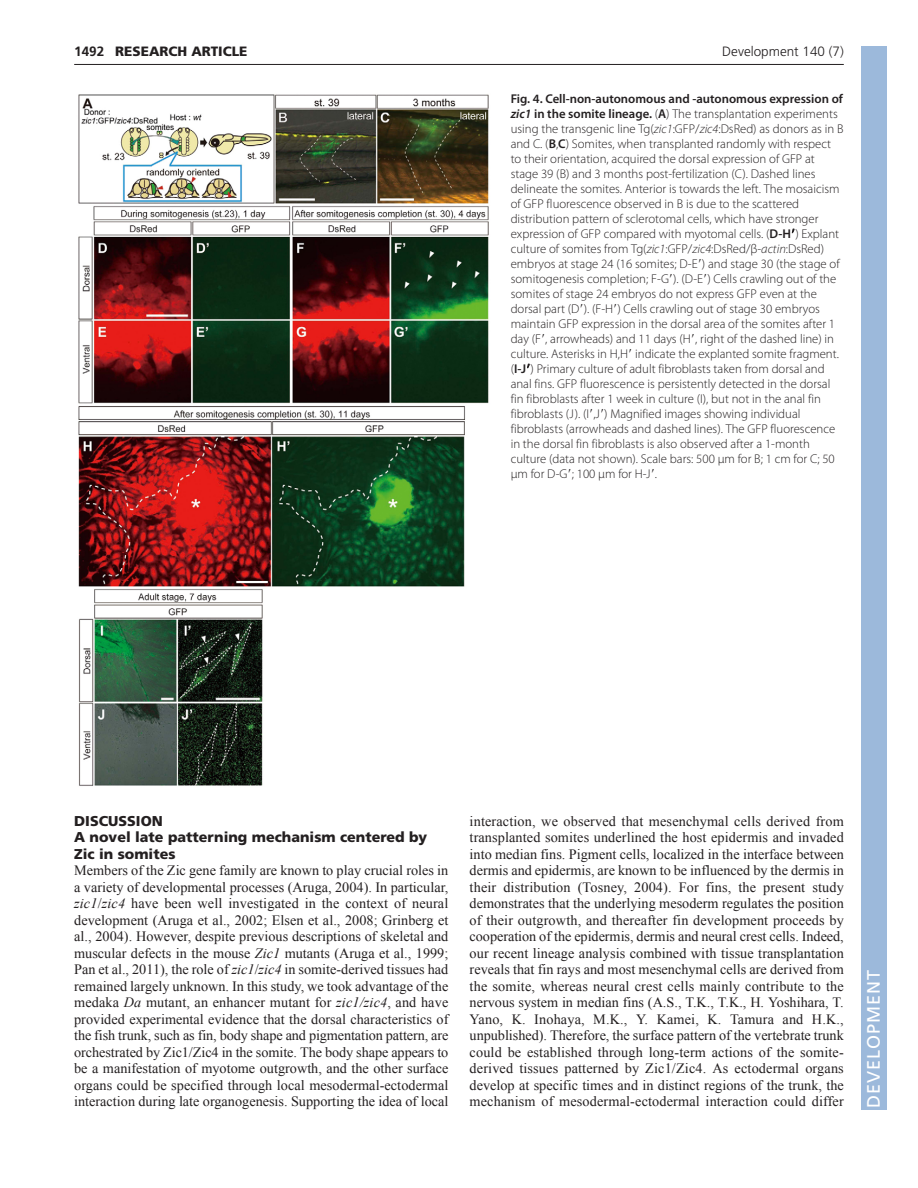
<style>
.page{position:relative;width:918px;height:1188px;background:#fff}
.page>*{position:absolute;margin:0;border:0;box-sizing:border-box;transform-origin:0 0}
.t1{font:18px "Frutiger LT Std";letter-spacing:.055em;color:#fff}
.t2{font:14.25px/16.5px "Times New Roman";color:#231f20;text-align:justify}
.t3{font:900 14.25px/16.5px "Frutiger LT Std";color:#231f20}
.t4{font:300 13.5px "Frutiger";color:#231f20}
.t5{font:900 13.5px "Frutiger LT Std";color:#231f20}
.t6{font:700 13.5px "Frutiger LT Std";color:#231f20}
.t7{font:300 12.75px/15px "Myriad Pro";color:#231f20}
.s1{font-weight:600}
.s2{font-weight:600;font-style:italic}
.s3{font-style:italic}
.s4{font-family:"Mathematical Pi One";font-weight:400}
</style>
<div class="page">
<hr style="left:74px;top:64px;width:770px;height:1px;background:#231f20">
<img style="left:78px;top:94px;width:411px;height:692px">
<div style="left:861px;top:46px;width:25px;height:1064px;background:#9cb9db"></div>
<p class="t6" style="left:74px;top:46px;width:32px">1492</p>
<p class="t5" style="left:115px;top:46px;width:134px">RESEARCH ARTICLE</p>
<p class="t4" style="left:722px;top:46px;width:123px">Development 140 (7)</p>
<p class="t7" style="left:511px;top:92px;width:334px"><span class="s1">Fig. 4. Cell-non-autonomous and -autonomous expression of </span><span class="s2">zic1</span> <span class="s1">in the somite lineage.</span> (<span class="s1">A</span>) The transplantation experiments using the transgenic line Tg(<span class="s3">zic1</span>:GFP/<span class="s3">zic4</span>:DsRed) as donors as in B and C. (<span class="s1">B</span>,<span class="s1">C</span>) Somites, when transplanted randomly with respect to their orientation, acquired the dorsal expression of GFP at stage 39 (B) and 3 months post-fertilization (C). Dashed lines delineate the somites. Anterior is towards the left. The mosaicism of GFP fluorescence observed in B is due to the scattered distribution pattern of sclerotomal cells, which have stronger expression of GFP compared with myotomal cells. (<span class="s1">D-H</span><span class="s4">-</span>) Explant culture of somites from Tg(<span class="s3">zic1</span>:GFP/<span class="s3">zic4</span>:DsRed/β-<span class="s3">actin</span>:DsRed) embryos at stage 24 (16 somites; D-E<span class="s4">-</span>) and stage 30 (the stage of somitogenesis completion; F-G<span class="s4">-</span>). (D-E<span class="s4">-</span>) Cells crawling out of the somites of stage 24 embryos do not express GFP even at the dorsal part (D<span class="s4">-</span>). (F-H<span class="s4">-</span>) Cells crawling out of stage 30 embryos maintain GFP expression in the dorsal area of the somites after 1 day (F<span class="s4">-</span>, arrowheads) and 11 days (H<span class="s4">-</span>, right of the dashed line) in culture. Asterisks in H,H<span class="s4">-</span> indicate the explanted somite fragment. (<span class="s1">I-J</span><span class="s4">-</span>) Primary culture of adult fibroblasts taken from dorsal and anal fins. GFP fluorescence is persistently detected in the dorsal fin fibroblasts after 1 week in culture (I), but not in the anal fin fibroblasts (J). (I<span class="s4">-</span>,J<span class="s4">-</span>) Magnified images showing individual fibroblasts (arrowheads and dashed lines). The GFP fluorescence in the dorsal fin fibroblasts is also observed after a 1-month culture (data not shown). Scale bars: 500 μm for B; 1 cm for C; 50 μm for D-G<span class="s4">-</span>; 100 μm for H-J<span class="s4">-</span>.</p>
<p class="t3" style="left:74px;top:814px;width:355px">DISCUSSION<br>A novel late patterning mechanism centered by<br>Zic in somites</p>
<p class="t2" style="left:74px;top:862px;width:376px">Members of the Zic gene family are known to play crucial roles in a variety of developmental processes (Aruga, 2004). In particular, <span class="s3">zic1</span>/<span class="s3">zic4</span> have been well investigated in the context of neural development (Aruga et al., 2002; Elsen et al., 2008; Grinberg et al., 2004). However, despite previous descriptions of skeletal and muscular defects in the mouse <span class="s3">Zic1</span> mutants (Aruga et al., 1999; Pan et al., 2011), the role of <span class="s3">zic1</span>/<span class="s3">zic4</span> in somite-derived tissues had remained largely unknown. In this study, we took advantage of the medaka <span class="s3">Da</span> mutant, an enhancer mutant for <span class="s3">zic1/zic4</span>, and have provided experimental evidence that the dorsal characteristics of the fish trunk, such as fin, body shape and pigmentation pattern, are orchestrated by Zic1/Zic4 in the somite. The body shape appears to be a manifestation of myotome outgrowth, and the other surface organs could be specified through local mesodermal-ectodermal interaction during late organogenesis. Supporting the idea of local</p>
<p class="t2" style="left:470px;top:813px;width:376px">interaction, we observed that mesenchymal cells derived from transplanted somites underlined the host epidermis and invaded into median fins. Pigment cells, localized in the interface between dermis and epidermis, are known to be influenced by the dermis in their distribution (Tosney, 2004). For fins, the present study demonstrates that the underlying mesoderm regulates the position of their outgrowth, and thereafter fin development proceeds by cooperation of the epidermis, dermis and neural crest cells. Indeed, our recent lineage analysis combined with tissue transplantation reveals that fin rays and most mesenchymal cells are derived from the somite, whereas neural crest cells mainly contribute to the nervous system in median fins (A.S., T.K., T.K., H. Yoshihara, T.<br>Yano, K. Inohaya, M.K., Y. Kamei, K. Tamura and H.K., unpublished). Therefore, the surface pattern of the vertebrate trunk could be established through long-term actions of the somite&shy;derived tissues patterned by Zic1/Zic4. As ectodermal organs develop at specific times and in distinct regions of the trunk, the mechanism of mesodermal-ectodermal interaction could differ</p>
<p class="t1" style="left:863px;top:1108px;width:140px;rotate:-90deg">DEVELOPMENT</p>
</div>
